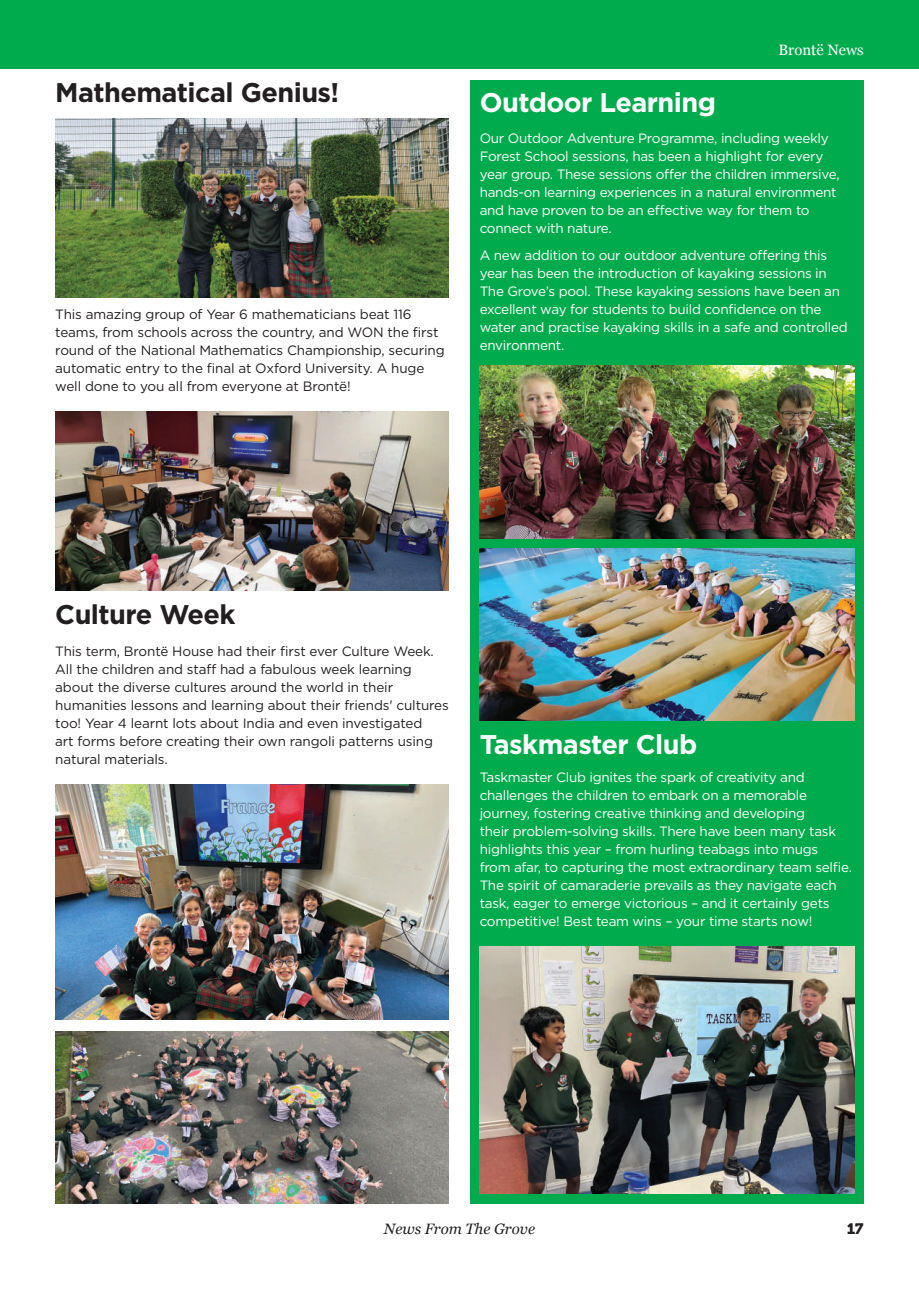
<style>
.page{position:relative;width:919px;height:1289px;background:#fff}
.page>*{position:absolute;margin:0;border:0;box-sizing:border-box;transform-origin:0 0}
.t1{font:700 27px "Gotham";letter-spacing:-.02em;color:#231f20}
.t2{font:700 27px "Gotham";letter-spacing:-.02em;color:#fff}
.t3{font:italic 15px "Georgia";color:#231f20}
.t4{font:15px "Georgia";color:#fff}
.t5{font:15px "Museo 900";color:#231f20}
.t6{font:13.5px/18px "Gotham";letter-spacing:-.02em;color:#fff}
.t7{font:13.5px/18px "Gotham";letter-spacing:-.01em;color:#231f20}
</style>
<div class="page">
<div style="left:470px;top:81px;width:393px;height:1122px;background:#00ab4d"></div>
<div style="left:0;top:0;width:13px;height:68px;background:#00ab4d"></div>
<div style="left:13px;top:0;width:905px;height:68px;background:#00ab4d"></div>
<img style="left:479px;top:366px;width:375px;height:172px">
<img style="left:479px;top:548px;width:375px;height:173px">
<img style="left:55px;top:118px;width:394px;height:180px">
<img style="left:55px;top:411px;width:394px;height:180px">
<img style="left:55px;top:1031px;width:394px;height:172px">
<img style="left:55px;top:784px;width:394px;height:235px">
<img style="left:479px;top:946px;width:375px;height:247px">
<h1 class="t1" style="left:55px;top:75px;width:285px">Mathematical Genius!</h1>
<p class="t7" style="left:55px;top:305px;width:391px">This amazing group of Year 6 mathematicians beat 116 teams, from schools across the country, and WON the first round of the National Mathematics Championship, securing automatic entry to the final at Oxford University. A huge well done to you all from everyone at Brontë!</p>
<h1 class="t2" style="left:479px;top:84px;width:238px">Outdoor Learning</h1>
<p class="t4" style="left:778px;top:39px;width:87px">Brontë News</p>
<p class="t6" style="left:479px;top:129px;width:361px">Our Outdoor Adventure Programme, including weekly Forest School sessions, has been a highlight for every year group. These sessions offer the children immersive, hands-on learning experiences in a natural environment and have proven to be an effective way for them to connect with nature.</p>
<p class="t6" style="left:479px;top:246px;width:369px">A new addition to our outdoor adventure offering this year has been the introduction of kayaking sessions in The Grove’s pool. These kayaking sessions have been an excellent way for students to build confidence on the water and practise kayaking skills in a safe and controlled environment.</p>
<h1 class="t1" style="left:55px;top:597px;width:182px">Culture Week</h1>
<p class="t7" style="left:55px;top:642px;width:395px">This term, Brontë House had their first ever Culture Week.<br>All the children and staff had a fabulous week learning about the diverse cultures around the world in their humanities lessons and learning about their friends' cultures too! Year 4 learnt lots about India and even investigated<br>art forms before creating their own rangoli patterns using natural materials.</p>
<h1 class="t2" style="left:479px;top:726px;width:219px">Taskmaster Club</h1>
<p class="t6" style="left:479px;top:767px;width:374px">Taskmaster Club ignites the spark of creativity and challenges the children to embark on a memorable journey, fostering creative thinking and developing<br>their problem-solving skills. There have been many task highlights this year – from hurling teabags into mugs from afar, to capturing the most extraordinary team selfie.<br>The spirit of camaraderie prevails as they navigate each task, eager to emerge victorious – and it certainly gets competitive! Best team wins – your time starts now!</p>
<p class="t3" style="left:384px;top:1217px;width:153px">News From The Grove</p>
<p class="t5" style="left:846px;top:1219px;width:18px">17</p>
</div>
